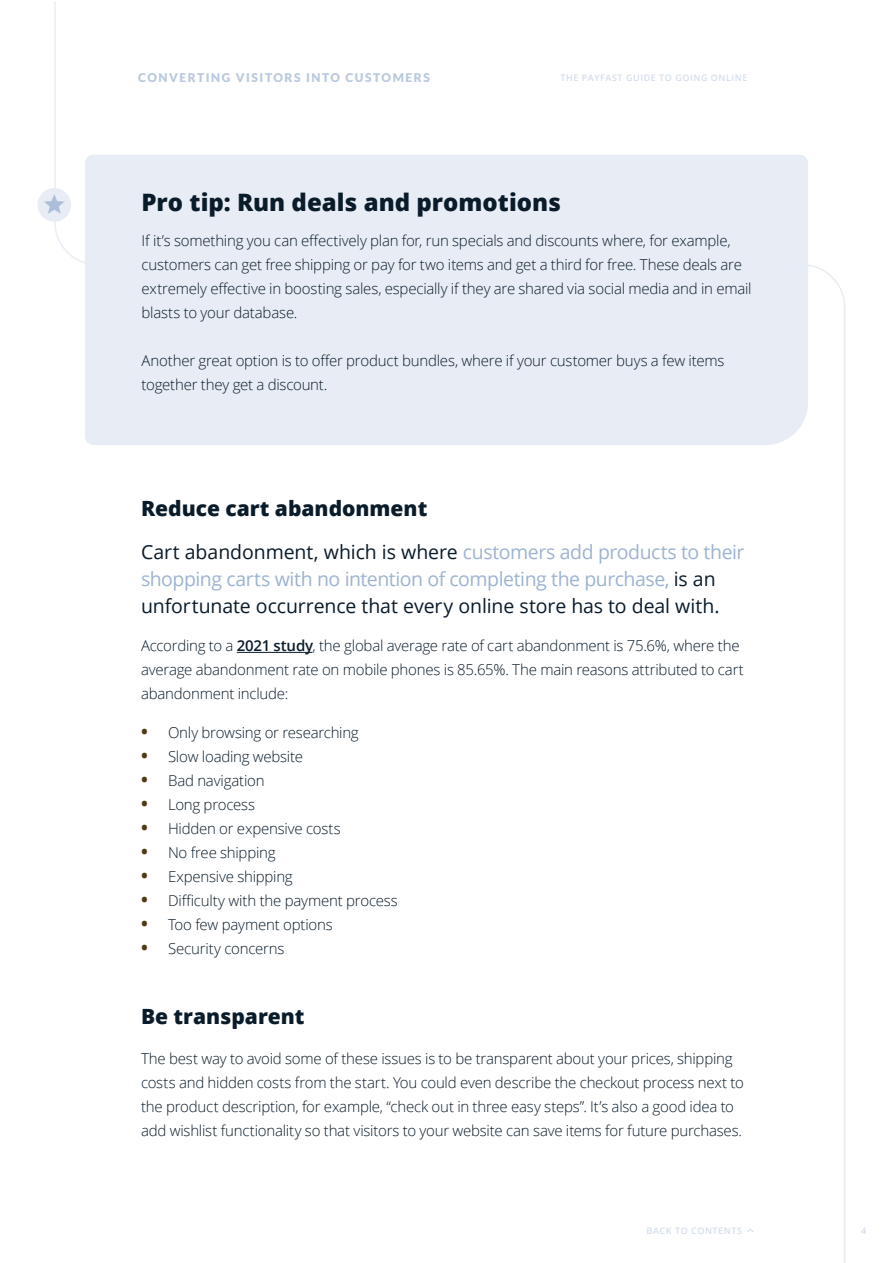
<style>
.page{position:relative;width:893px;height:1263px;background:#fff}
.page>*{position:absolute;margin:0;border:0;box-sizing:border-box;transform-origin:0 0}
.t1{font:800 24px "Open Sans";color:#0a1b2a}
.t2{font:800 21px "Open Sans";color:#0a1b2a}
.t3{font:19.5px/27px "Open Sans";letter-spacing:-.01em;color:#0a1b2a}
.t4{font:300 15px/24px "Open Sans";letter-spacing:-.015em;color:#0a1b2a}
.t5{font:900 12px "Lato";letter-spacing:.13em;color:#b9c9df}
.t6{font:600 9px "Open Sans";letter-spacing:.06em;color:#d4deeb}
.s1{color:#9db3d2}
.s2{font-weight:600}
.s3{font-weight:700;font-size:18px;color:#503913}
</style>
<div class="page">
<div style="left:37px;top:188px;width:34px;height:34px;background:#e8edf5;border-radius:50%"></div>
<svg style="left:44px;top:194px;width:21px;height:20px"></svg>
<div style="left:85px;top:155px;width:723px;height:290px;background:#e8edf5"></div>
<hr style="left:237px;top:652px;width:75px;height:1px;background:#0a1b2a">
<p class="t5" style="left:138px;top:71px;width:293px">CONVERTING VISITORS INTO CUSTOMERS</p>
<p class="t6" style="left:560px;top:72px;width:188px">THE PAYFAST GUIDE TO GOING ONLINE</p>
<h1 class="t1" style="left:142px;top:184px;width:421px">Pro tip: Run deals and promotions</h1>
<p class="t4" style="left:142px;top:228px;width:612px">If it’s something you can effectively plan for, run specials and discounts where, for example, customers can get free shipping or pay for two items and get a third for free. These deals are extremely effective in boosting sales, especially if they are shared via social media and in email blasts to your database.</p>
<p class="t4" style="left:142px;top:348px;width:585px">Another great option is to offer product bundles, where if your customer buys a few items together they get a discount.</p>
<h2 class="t2" style="left:141px;top:493px;width:288px">Reduce cart abandonment</h2>
<h3 class="t3" style="left:141px;top:538px;width:605px">Cart abandonment, which is where <span class="s1">customers add products to their shopping carts with no intention of completing the purchase,</span> is an unfortunate occurrence that every online store has to deal with.</h3>
<p class="t4" style="left:141px;top:633px;width:604px">According to a <span class="s2">2021 study</span>, the global average rate of cart abandonment is 75.6%, where the average abandonment rate on mobile phones is 85.65%. The main reasons attributed to cart abandonment include:</p>
<p class="t4" style="left:141px;top:720px;width:219px"><span class="s3">•</span> Only browsing or researching</p>
<p class="t4" style="left:141px;top:744px;width:164px"><span class="s3">•</span> Slow loading website</p>
<p class="t4" style="left:141px;top:768px;width:125px"><span class="s3">•</span> Bad navigation</p>
<p class="t4" style="left:141px;top:792px;width:116px"><span class="s3">•</span> Long process</p>
<p class="t4" style="left:141px;top:816px;width:201px"><span class="s3">•</span> Hidden or expensive costs</p>
<p class="t4" style="left:141px;top:840px;width:136px"><span class="s3">•</span> No free shipping</p>
<p class="t4" style="left:141px;top:864px;width:153px"><span class="s3">•</span> Expensive shipping</p>
<p class="t4" style="left:141px;top:888px;width:258px"><span class="s3">•</span> Difficulty with the payment process</p>
<p class="t4" style="left:141px;top:912px;width:193px"><span class="s3">•</span> Too few payment options</p>
<p class="t4" style="left:141px;top:936px;width:145px"><span class="s3">•</span> Security concerns</p>
<h2 class="t2" style="left:141px;top:1001px;width:165px">Be transparent</h2>
<p class="t4" style="left:141px;top:1046px;width:604px">The best way to avoid some of these issues is to be transparent about your prices, shipping costs and hidden costs from the start. You could even describe the checkout process next to the product description, for example, “check out in three easy steps”. It’s also a good idea to add wishlist functionality so that visitors to your website can save items for future purchases.</p>
<p class="t6" style="left:647px;top:1224px;width:97px">BACK TO CONTENTS</p>
<p class="t6" style="left:861px;top:1224px;width:7px">4</p>
</div>
